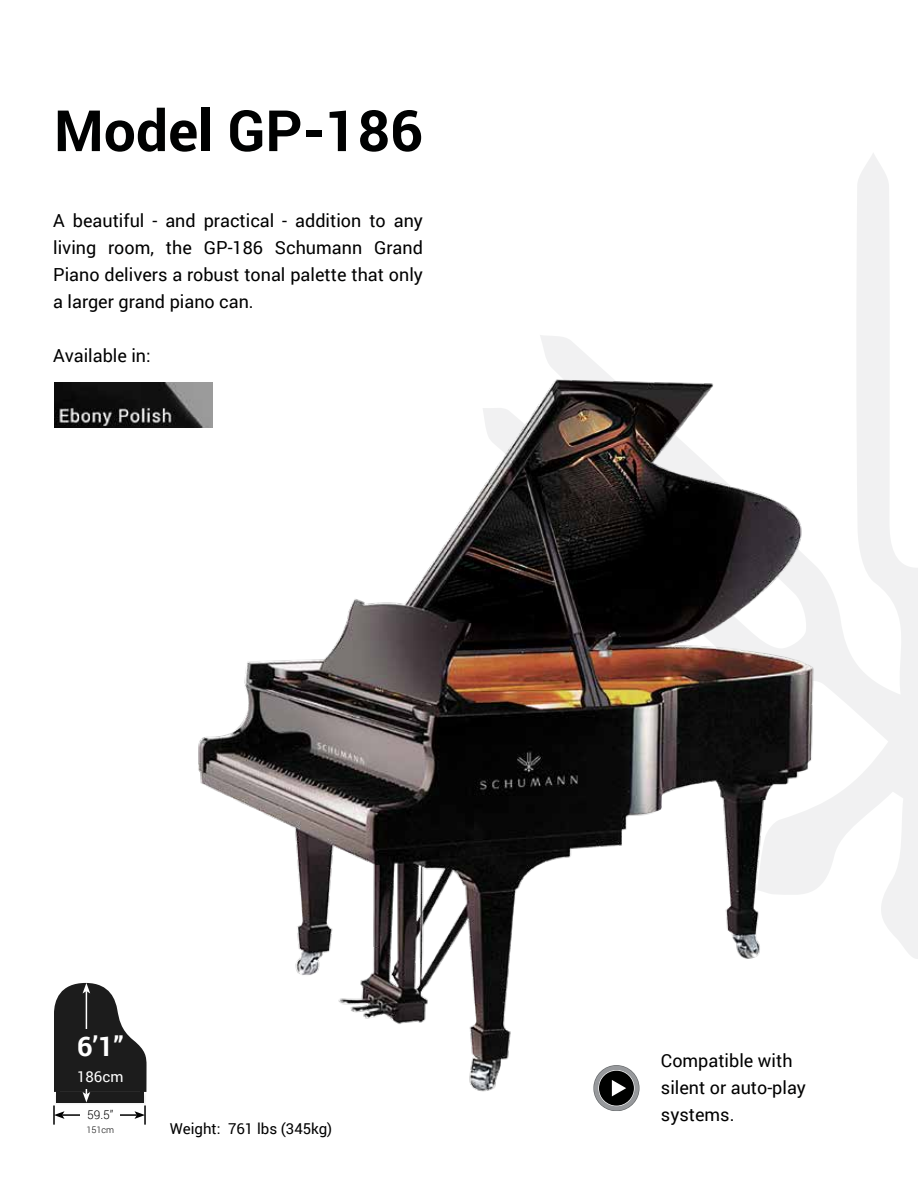
<style>
.page{position:relative;width:918px;height:1188px;background:#fff}
.page>*{position:absolute;margin:0;border:0;box-sizing:border-box;transform-origin:0 0}
.t1{font:700 57px "Roboto";color:#000101}
.t2{font:700 27px "Roboto";color:#fff}
.t3{font:18px/27px "Roboto";color:#000101}
.t4{font:15px "Roboto";color:#000}
.t5{font:15px "Roboto";color:#fff}
.t6{font:300 12px "Roboto";color:#000}
.t7{font:300 9px "Roboto";color:#000}
</style>
<div class="page">
<svg style="left:540px;top:153px;width:378px;height:806px"></svg>
<img style="left:180px;top:364px;width:655px;height:728px">
<hr style="left:53px;top:1105px;width:2px;height:20px;background:#000101">
<hr style="left:144px;top:1105px;width:2px;height:20px;background:#000101">
<hr style="left:62px;top:1114px;width:75px;height:2px;background:#000101">
<svg style="left:54px;top:1111px;width:11px;height:8px"></svg>
<svg style="left:135px;top:1111px;width:10px;height:8px"></svg>
<div style="left:80px;top:1107px;width:40px;height:28px;background:#fff"></div>
<svg style="left:54px;top:983px;width:93px;height:120px"></svg>
<div style="left:77px;top:1029px;width:19px;height:60px;background:#1c1c1c"></div>
<svg style="left:593px;top:1065px;width:47px;height:46px"></svg>
<img style="left:55px;top:382px;width:157px;height:45px">
<h1 class="t1" style="left:54px;top:91px;width:370px">Model GP-186</h1>
<p class="t3" style="left:53px;top:206px;width:371px;text-align:justify">A beautiful - and practical - addition to any living room, the GP-186 Schumann Grand Piano delivers a robust tonal palette that only a larger grand piano can.</p>
<p class="t3" style="left:53px;top:341px;width:99px">Available in:</p>
<h2 class="t2" style="left:77px;top:1028px;width:48px">6’1”</h2>
<p class="t5" style="left:77px;top:1066px;width:48px">186cm</p>
<p class="t6" style="left:87px;top:1107px;width:28px">59.5”</p>
<p class="t7" style="left:86px;top:1123px;width:29px">151cm</p>
<p class="t4" style="left:170px;top:1118px;width:164px">Weight: 761 lbs (345kg)</p>
<p class="t3" style="left:661px;top:1046px;width:146px">Compatible with silent or auto-play systems.</p>
</div>
